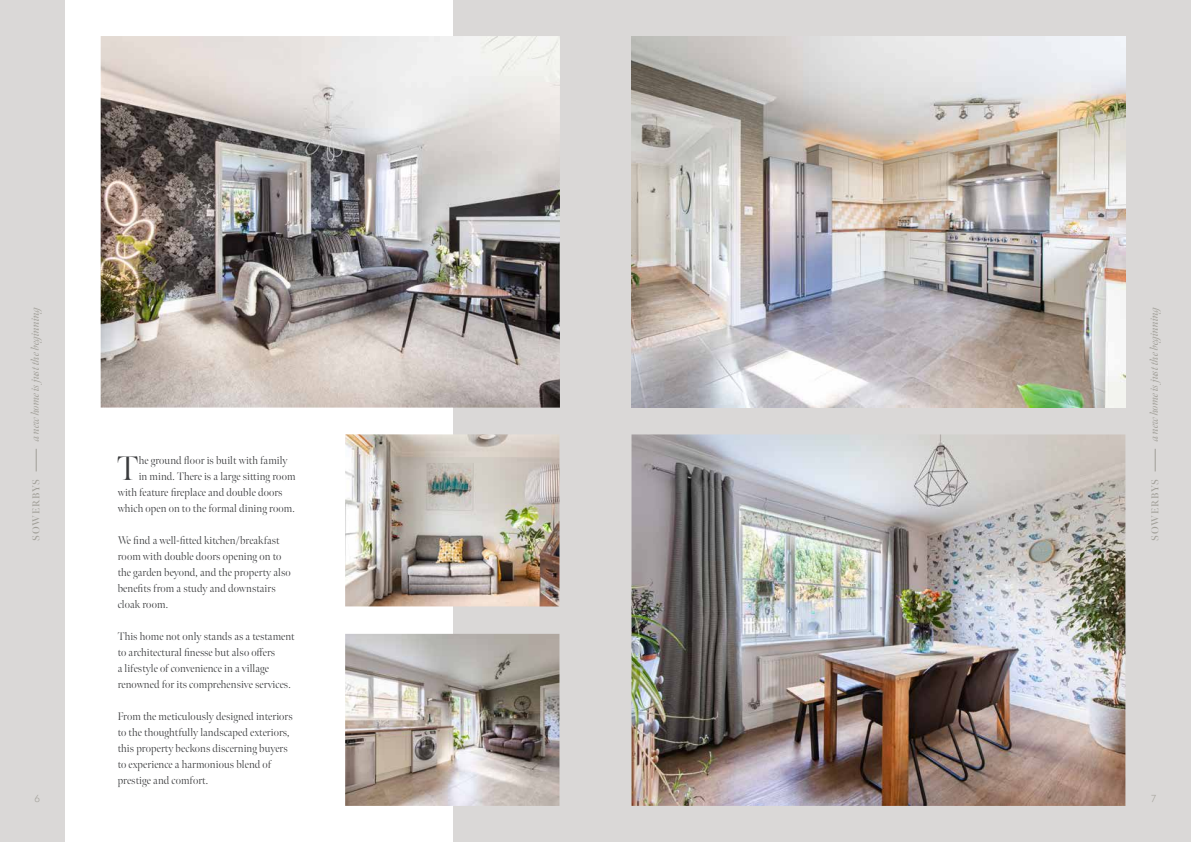
<style>
.page{position:relative;width:1191px;height:842px;background:#fff}
.page>*{position:absolute;margin:0;border:0;box-sizing:border-box;transform-origin:0 0}
.t1{font:300 34px "Meno Banner";color:#3a3b3d}
.t2{font:300 11px/16px "Meno Banner";letter-spacing:.01em;color:#3a3b3d}
.t3{font:italic 11px "Meno Banner";letter-spacing:-.01em;color:#a19f98}
.t4{font:600 10px "Meno Banner";letter-spacing:.08em;color:#a19f98}
.t5{font:300 10px "Quasimoda";color:#a19f98}
</style>
<div class="page">
<div style="left:0;top:0;width:595px;height:842px;background:#dad8d7"></div>
<div style="left:595px;top:0;width:596px;height:842px;background:#dad8d7"></div>
<svg style="left:36px;top:449px;width:1px;height:22px"></svg>
<svg style="left:1155px;top:449px;width:1px;height:22px"></svg>
<div style="left:65px;top:0;width:387px;height:842px;background:#fff"></div>
<img style="left:631px;top:36px;width:494px;height:372px">
<img style="left:631px;top:434px;width:494px;height:372px">
<img style="left:345px;top:434px;width:214px;height:172px">
<img style="left:345px;top:634px;width:214px;height:172px">
<img style="left:101px;top:36px;width:459px;height:372px">
<p class="t3" style="left:29px;top:441px;width:138px;rotate:-90deg">a new home is just the beginning</p>
<p class="t3" style="left:1147px;top:441px;width:138px;rotate:-90deg">a new home is just the beginning</p>
<h1 class="t1" style="left:117px;top:448px;width:23px">T</h1>
<p class="t2" style="left:139px;top:453px;width:150px">he ground floor is built with family</p>
<p class="t2" style="left:139px;top:469px;width:158px">in mind. There is a large sitting room</p>
<p class="t2" style="left:118px;top:485px;width:166px">with feature fireplace and double doors</p>
<p class="t2" style="left:118px;top:501px;width:179px">which open on to the formal dining room.</p>
<p class="t2" style="left:118px;top:533px;width:175px">We find a well-fitted kitchen/breakfast room with double doors opening on to the garden beyond, and the property also benefits from a study and downstairs cloak room.</p>
<p class="t2" style="left:118px;top:629px;width:178px">This home not only stands as a testament to architectural finesse but also offers<br>a lifestyle of convenience in a village renowned for its comprehensive services.</p>
<p class="t2" style="left:118px;top:709px;width:176px">From the meticulously designed interiors to the thoughtfully landscaped exteriors, this property beckons discerning buyers to experience a harmonious blend of prestige and comfort.</p>
<p class="t4" style="left:30px;top:541px;width:63px;rotate:-90deg">SOWERBYS</p>
<p class="t4" style="left:1149px;top:541px;width:63px;rotate:-90deg">SOWERBYS</p>
<p class="t5" style="left:35px;top:791px;width:7px">6</p>
<p class="t5" style="left:1151px;top:791px;width:6px">7</p>
</div>
